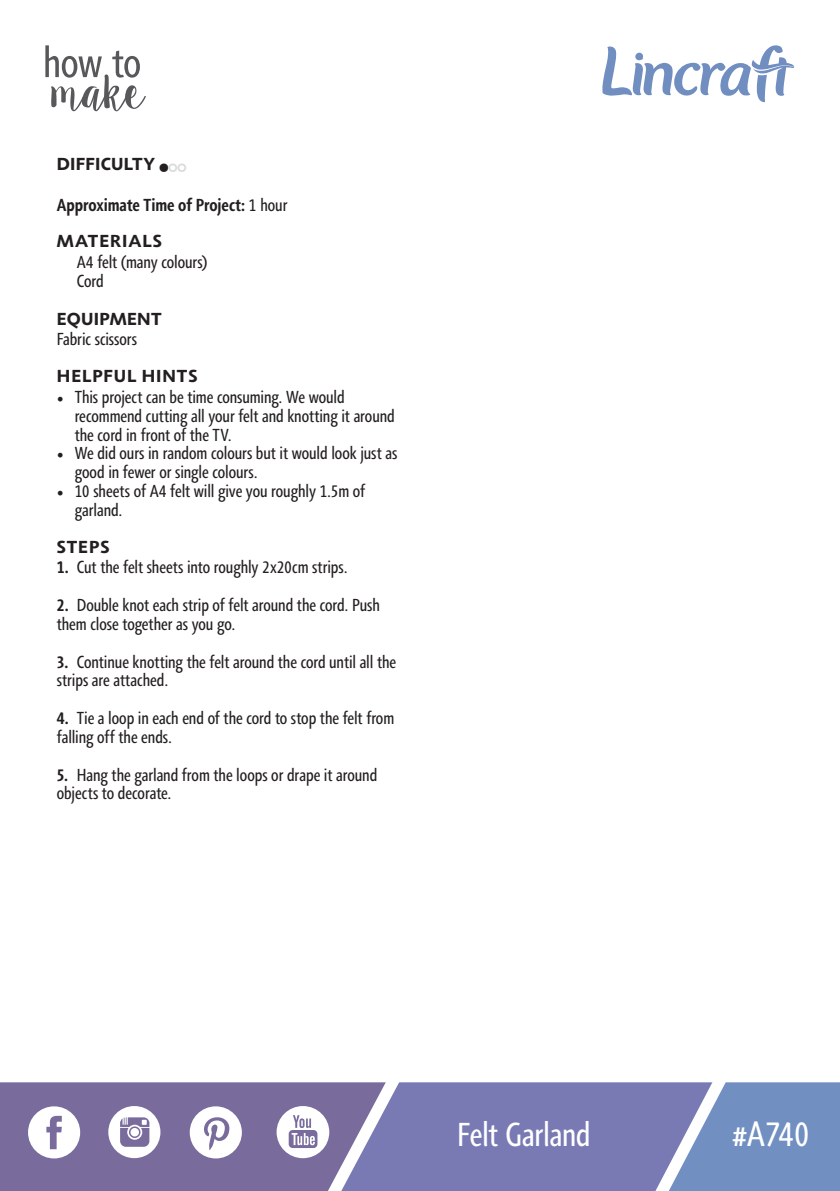
<style>
.page{position:relative;width:840px;height:1191px;background:#fff}
.page>*{position:absolute;margin:0;border:0;box-sizing:border-box;transform-origin:0 0}
.knitting_sub_heading{font:condensed 36.2px "Agilita LT Pro";color:#fff}
.knitting_sub_heading-2{font:condensed 34px "Agilita LT Pro";letter-spacing:-.01em;color:#fff}
.t1{font:condensed 17.8px/18.8px "Agilita LT Pro";letter-spacing:-.005em;color:#231f20}
.t2{font:700 condensed 17.8px "Agilita LT Pro";letter-spacing:-.005em;color:#231f20}
.t3{font:700 17.8px "Agilita LT Pro";letter-spacing:.045em;color:#231f20}
.t4{font:700 17.8px "Agilita LT Pro";letter-spacing:.015em;color:#231f20}
.s1{color:#d9dadc}
.s2{font-weight:400}
.s3{font-family:"Minion Pro";font-stretch:normal}
.s4{font-weight:700}
</style>
<div class="page">
<svg style="left:45px;top:50px;width:101px;height:61px"></svg>
<svg style="left:602px;top:45px;width:191px;height:57px"></svg>
<img style="left:45px;top:45px;width:12px;height:12px">
<div style="left:0;top:1082px;width:276px;height:109px;background:#796c9d"></div>
<div style="left:410px;top:1082px;width:220px;height:109px;background:#797ab4"></div>
<svg style="left:630px;top:1082px;width:209px;height:109px"></svg>
<svg style="left:190px;top:1106px;width:52px;height:52px"></svg>
<svg style="left:28px;top:1106px;width:52px;height:52px"></svg>
<svg style="left:276px;top:1082px;width:134px;height:109px"></svg>
<svg style="left:108px;top:1106px;width:52px;height:52px"></svg>
<p class="t4" style="left:57px;top:151px;width:131px">DIFFICULTY ●<span class="s1">○○</span></p>
<p class="t2" style="left:57px;top:192px;width:232px">Approximate Time of Project: <span class="s2">1 hour</span></p>
<p class="t3" style="left:57px;top:228px;width:106px">MATERIALS</p>
<p class="t1" style="left:77px;top:253px;width:132px">A4 felt (many colours)</p>
<p class="t1" style="left:77px;top:271px;width:28px">Cord</p>
<p class="t4" style="left:57px;top:305px;width:106px">EQUIPMENT</p>
<p class="t1" style="left:57px;top:330px;width:82px">Fabric scissors</p>
<p class="t3" style="left:57px;top:363px;width:142px">HELPFUL HINTS</p>
<p class="t1" style="left:75px;top:387px;width:321px;text-indent:-18px"><span class="s3">•</span> This project can be time consuming. We would recommend cutting all your felt and knotting it around the cord in front of the TV.</p>
<p class="t1" style="left:75px;top:444px;width:324px;text-indent:-18px"><span class="s3">•</span> We did ours in random colours but it would look just as good in fewer or single colours.</p>
<p class="t1" style="left:75px;top:481px;width:292px;text-indent:-18px"><span class="s3">•</span> 10 sheets of A4 felt will give you roughly 1.5m of garland.</p>
<p class="t3" style="left:57px;top:533px;width:54px">STEPS</p>
<p class="t1" style="left:57px;top:558px;width:292px"><span class="s4">1.</span> Cut the felt sheets into roughly 2x20cm strips.</p>
<p class="t1" style="left:57px;top:595px;width:324px"><span class="s4">2.</span> Double knot each strip of felt around the cord. Push them close together as you go.</p>
<p class="t1" style="left:57px;top:652px;width:341px"><span class="s4">3.</span> Continue knotting the felt around the cord until all the strips are attached.</p>
<p class="t1" style="left:57px;top:708px;width:339px"><span class="s4">4.</span> Tie a loop in each end of the cord to stop the felt from falling off the ends.</p>
<p class="t1" style="left:57px;top:765px;width:322px"><span class="s4">5.</span> Hang the garland from the loops or drape it around objects to decorate.</p>
<p class="knitting_sub_heading-2" style="left:457px;top:1111px;width:135px">Felt Garland</p>
<p class="knitting_sub_heading" style="left:731px;top:1109px;width:79px">#A740</p>
</div>
